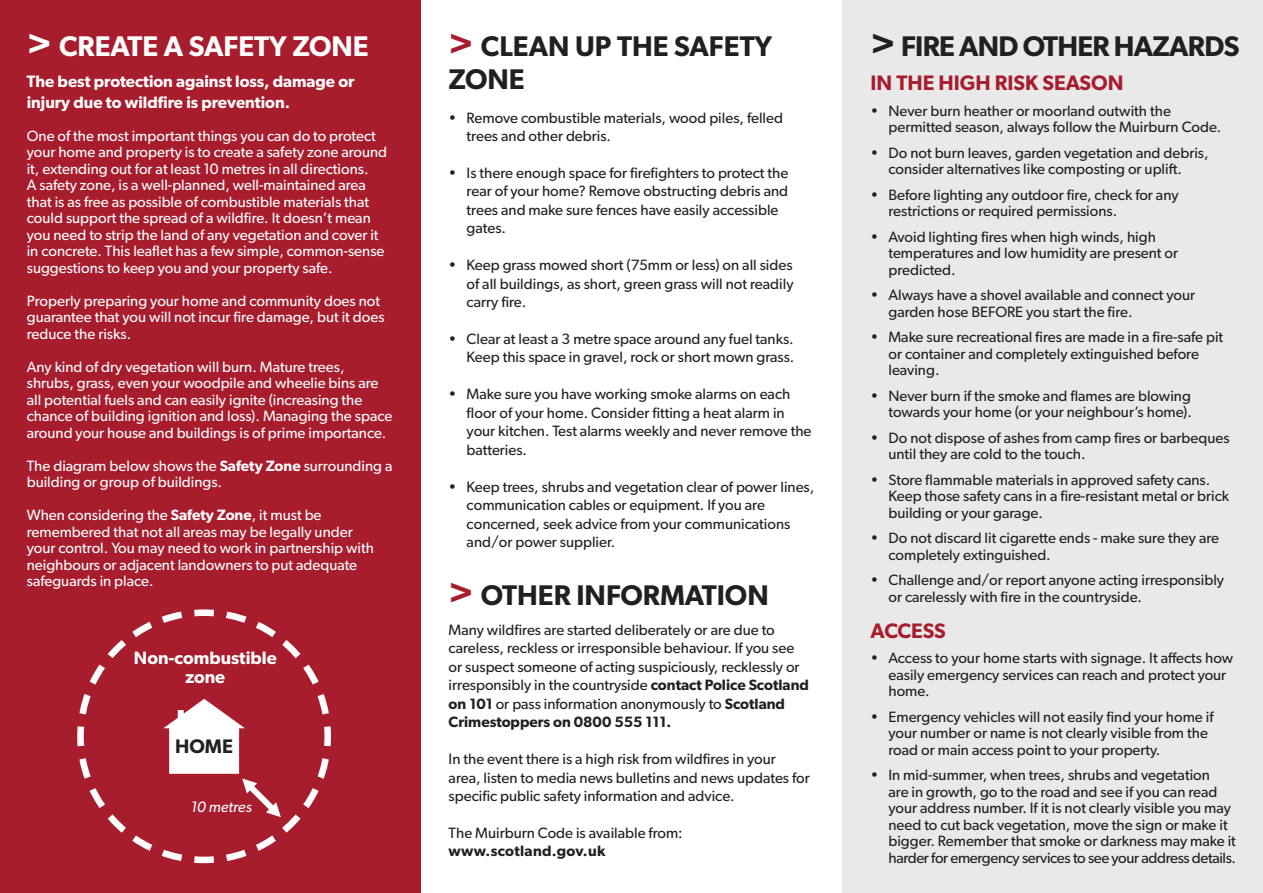
<style>
.page{position:relative;width:1263px;height:893px;background:#fff}
.page>*{position:absolute;margin:0;border:0;box-sizing:border-box;transform-origin:0 0}
.t1{font:600 28.5px/33px "Gibson";color:#231f20}
.t2{font:600 28.5px "Gibson";letter-spacing:-.025em;color:#231f20}
.t3{font:600 28.5px "Gibson";color:#fff}
.t4{font:600 21px "Gibson";color:#a81d2e}
.t5{font:600 19.65px "Gibson";color:#231f20}
.t6{font:600 17.85px "Gibson";color:#fff}
.t7{font:600 16.5px/21px "Gibson";color:#fff}
.t8{font:italic 15.15px "Gibson";color:#fff}
.t9{font:15px/18.5px "Gibson";color:#231f20}
.t10{font:15px/16.5px "Gibson";color:#fff}
.t11{font:15px "Gibson";letter-spacing:-.025em;color:#231f20}
.t12{font:600 15px "Gibson";letter-spacing:.02em;color:#231f20}
.s1{font-size:36px}
.s2{font-weight:600}
.s3{font-size:36px;color:#a81d2e}
</style>
<div class="page">
<div style="left:0;top:0;width:421px;height:893px;background:#a81d2e"></div>
<div style="left:842px;top:0;width:421px;height:893px;background:#e9e9e9"></div>
<svg style="left:77px;top:609px;width:254px;height:255px"></svg>
<p class="t3" style="left:27px;top:30px;width:343px"><span class="s1">&gt;</span> CREATE A SAFETY ZONE</p>
<p class="t7" style="left:27px;top:70px;width:329px">The best protection against loss, damage or injury due to wildfire is prevention.</p>
<p class="t10" style="left:27px;top:127px;width:362px">One of the most important things you can do to protect your home and property is to create a safety zone around it, extending out for at least 10 metres in all directions.<br>A safety zone, is a well-planned, well-maintained area that is as free as possible of combustible materials that could support the spread of a wildfire. It doesn’t mean you need to strip the land of any vegetation and cover it in concrete. This leaflet has a few simple, common-sense suggestions to keep you and your property safe.</p>
<p class="t10" style="left:27px;top:292px;width:359px">Properly preparing your home and community does not guarantee that you will not incur fire damage, but it does reduce the risks.</p>
<p class="t10" style="left:27px;top:358px;width:367px">Any kind of dry vegetation will burn. Mature trees, shrubs, grass, even your woodpile and wheelie bins are all potential fuels and can easily ignite (increasing the chance of building ignition and loss). Managing the space around your house and buildings is of prime importance.</p>
<p class="t10" style="left:27px;top:457px;width:367px">The diagram below shows the <span class="s2">Safety Zone</span> surrounding a building or group of buildings.</p>
<p class="t10" style="left:27px;top:506px;width:349px">When considering the <span class="s2">Safety Zone</span>, it must be remembered that not all areas may be legally under your control. You may need to work in partnership with neighbours or adjacent landowners to put adequate safeguards in place.</p>
<p class="t6" style="left:134px;top:647px;width:144px">Non-combustible</p>
<p class="t6" style="left:185px;top:666px;width:41px">zone</p>
<p class="t5" style="left:175px;top:735px;width:59px">HOME</p>
<p class="t8" style="left:191px;top:798px;width:63px">10 metres</p>
<p class="t1" style="left:449px;top:29px;width:325px"><span class="s3">&gt;</span> CLEAN UP THE SAFETY<br>ZONE</p>
<p class="t9" style="left:449px;top:108px;width:336px">• Remove combustible materials, wood piles, felled</p>
<p class="t9" style="left:467px;top:126px;width:146px">trees and other debris.</p>
<p class="t9" style="left:449px;top:163px;width:341px">• Is there enough space for firefighters to protect the</p>
<p class="t9" style="left:467px;top:182px;width:323px">rear of your home? Remove obstructing debris and</p>
<p class="t9" style="left:467px;top:200px;width:313px">trees and make sure fences have easily accessible</p>
<p class="t9" style="left:467px;top:219px;width:41px">gates.</p>
<p class="t9" style="left:449px;top:256px;width:345px">• Keep grass mowed short (75mm or less) on all sides</p>
<p class="t9" style="left:467px;top:274px;width:328px">of all buildings, as short, green grass will not readily</p>
<p class="t9" style="left:467px;top:292px;width:61px">carry fire.</p>
<p class="t9" style="left:449px;top:329px;width:347px">• Clear at least a 3 metre space around any fuel tanks.</p>
<p class="t9" style="left:467px;top:348px;width:329px">Keep this space in gravel, rock or short mown grass.</p>
<p class="t9" style="left:449px;top:385px;width:343px">• Make sure you have working smoke alarms on each</p>
<p class="t9" style="left:467px;top:403px;width:319px">floor of your home. Consider fitting a heat alarm in</p>
<p class="t9" style="left:467px;top:422px;width:346px">your kitchen. Test alarms weekly and never remove the</p>
<p class="t9" style="left:467px;top:440px;width:62px">batteries.</p>
<p class="t9" style="left:449px;top:477px;width:367px">• Keep trees, shrubs and vegetation clear of power lines,</p>
<p class="t9" style="left:467px;top:495px;width:300px">communication cables or equipment. If you are</p>
<p class="t9" style="left:467px;top:514px;width:325px">concerned, seek advice from your communications</p>
<p class="t9" style="left:467px;top:532px;width:150px">and/or power supplier.</p>
<p class="t1" style="left:449px;top:578px;width:322px"><span class="s3">&gt;</span> OTHER INFORMATION</p>
<p class="t9" style="left:449px;top:620px;width:362px">Many wildfires are started deliberately or are due to careless, reckless or irresponsible behaviour. If you see or suspect someone of acting suspiciously, recklessly or irresponsibly in the countryside <span class="s2">contact Police Scotland on 101</span> or pass information anonymously to <span class="s2">Scotland Crimestoppers on 0800 555 111.</span></p>
<p class="t9" style="left:449px;top:749px;width:363px">In the event there is a high risk from wildfires in your area, listen to media news bulletins and news updates for specific public safety information and advice.</p>
<p class="t9" style="left:449px;top:823px;width:236px">The Muirburn Code is available from:</p>
<p class="t12" style="left:449px;top:842px;width:158px">www.scotland.gov.uk</p>
<p class="t2" style="left:870px;top:30px;width:370px"><span class="s1">&gt;</span> FIRE AND OTHER HAZARDS</p>
<p class="t4" style="left:870px;top:70px;width:255px">IN THE HIGH RISK SEASON</p>
<p class="t9" style="left:870px;top:101px;width:302px">• Never burn heather or moorland outwith the</p>
<p class="t9" style="left:888px;top:118px;width:334px">permitted season, always follow the Muirburn Code.</p>
<p class="t9" style="left:870px;top:143px;width:340px">• Do not burn leaves, garden vegetation and debris,</p>
<p class="t9" style="left:888px;top:160px;width:295px">consider alternatives like composting or uplift.</p>
<p class="t9" style="left:870px;top:185px;width:309px">• Before lighting any outdoor fire, check for any</p>
<p class="t9" style="left:888px;top:202px;width:230px">restrictions or required permissions.</p>
<p class="t9" style="left:870px;top:227px;width:287px">• Avoid lighting fires when high winds, high</p>
<p class="t9" style="left:888px;top:244px;width:291px">temperatures and low humidity are present or</p>
<p class="t9" style="left:888px;top:260px;width:69px">predicted.</p>
<p class="t9" style="left:870px;top:286px;width:326px">• Always have a shovel available and connect your</p>
<p class="t9" style="left:888px;top:302px;width:246px">garden hose BEFORE you start the fire.</p>
<p class="t9" style="left:870px;top:328px;width:354px">• Make sure recreational fires are made in a fire-safe pit</p>
<p class="t9" style="left:888px;top:344px;width:312px">or container and completely extinguished before</p>
<p class="t9" style="left:888px;top:361px;width:53px">leaving.</p>
<p class="t9" style="left:870px;top:386px;width:322px">• Never burn if the smoke and flames are blowing</p>
<p class="t9" style="left:888px;top:403px;width:305px">towards your home (or your neighbour’s home).</p>
<p class="t9" style="left:870px;top:428px;width:361px">• Do not dispose of ashes from camp fires or barbeques</p>
<p class="t9" style="left:888px;top:445px;width:199px">until they are cold to the touch.</p>
<p class="t9" style="left:870px;top:470px;width:341px">• Store flammable materials in approved safety cans.</p>
<p class="t9" style="left:888px;top:487px;width:342px">Keep those safety cans in a fire-resistant metal or brick</p>
<p class="t9" style="left:888px;top:503px;width:156px">building or your garage.</p>
<p class="t9" style="left:870px;top:529px;width:350px">• Do not discard lit cigarette ends - make sure they are</p>
<p class="t9" style="left:888px;top:545px;width:164px">completely extinguished.</p>
<p class="t9" style="left:870px;top:571px;width:355px">• Challenge and/or report anyone acting irresponsibly</p>
<p class="t9" style="left:888px;top:587px;width:255px">or carelessly with fire in the countryside.</p>
<p class="t4" style="left:870px;top:618px;width:77px">ACCESS</p>
<p class="t9" style="left:870px;top:649px;width:364px">• Access to your home starts with signage. It affects how</p>
<p class="t9" style="left:888px;top:665px;width:339px">easily emergency services can reach and protect your</p>
<p class="t9" style="left:888px;top:682px;width:43px">home.</p>
<p class="t9" style="left:870px;top:707px;width:345px">• Emergency vehicles will not easily find your home if</p>
<p class="t9" style="left:888px;top:724px;width:321px">your number or name is not clearly visible from the</p>
<p class="t9" style="left:888px;top:740px;width:273px">road or main access point to your property.</p>
<p class="t9" style="left:870px;top:766px;width:341px">• In mid-summer, when trees, shrubs and vegetation</p>
<p class="t9" style="left:888px;top:782px;width:331px">are in growth, go to the road and see if you can read</p>
<p class="t9" style="left:888px;top:799px;width:344px">your address number. If it is not clearly visible you may</p>
<p class="t9" style="left:888px;top:815px;width:341px">need to cut back vegetation, move the sign or make it</p>
<p class="t9" style="left:888px;top:832px;width:349px">bigger. Remember that smoke or darkness may make it</p>
<p class="t11" style="left:888px;top:848px;width:349px">harder for emergency services to see your address details.</p>
</div>
